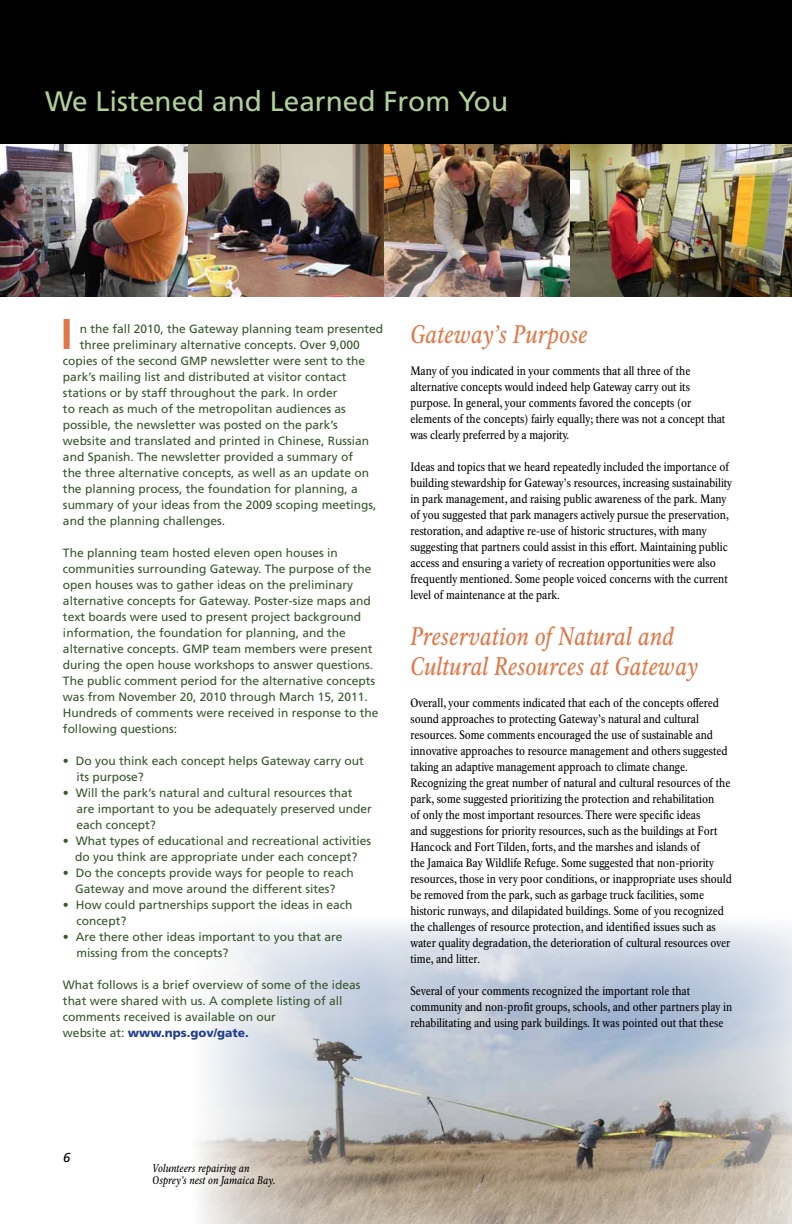
<style>
.page{position:relative;width:792px;height:1224px;background:#fff}
.page>*{position:absolute;margin:0;border:0;box-sizing:border-box;transform-origin:0 0}
.t1{font:700 43px "Frutiger LT Std";color:#e27648}
.t2{font:28px "Frutiger LT Std";color:#b0d099}
.t3{font:italic 25px/30px "NPS Rawlinson OT Cond";color:#e27648}
.t4{font:italic 13px "Frutiger LT Std";color:#000}
.t5{font:12px/16px "NPS Rawlinson OT Cond";color:#000}
.t6{font:12px/16px "Frutiger LT Std";color:#36562b}
.t7{font:italic 11px/12.6px "NPS Rawlinson OT Cond";color:#000}
.s1{font-weight:900;color:#25408f}
</style>
<div class="page">
<img style="left:0;top:144px;width:189px;height:153px">
<img style="left:189px;top:144px;width:195px;height:153px">
<img style="left:384px;top:144px;width:186px;height:153px">
<img style="left:570px;top:144px;width:222px;height:153px">
<div style="left:0;top:0;width:792px;height:144px;background:#000"></div>
<img style="left:199px;top:922px;width:593px;height:302px">
<h2 class="t2" style="left:45px;top:85px;width:465px">We Listened and Learned From You</h2>
<h1 class="t1" style="left:61px;top:309px;width:13px">I</h1>
<p class="t6" style="left:80px;top:321px;width:305px">n the fall 2010, the Gateway planning team presented</p>
<p class="t6" style="left:80px;top:337px;width:282px">three preliminary alternative concepts. Over 9,000</p>
<p class="t6" style="left:63px;top:353px;width:304px">copies of the second GMP newsletter were sent to the</p>
<p class="t6" style="left:63px;top:369px;width:285px">park’s mailing list and distributed at visitor contact</p>
<p class="t6" style="left:63px;top:385px;width:276px">stations or by staff throughout the park. In order</p>
<p class="t6" style="left:63px;top:401px;width:284px">to reach as much of the metropolitan audiences as</p>
<p class="t6" style="left:63px;top:417px;width:276px">possible, the newsletter was posted on the park’s</p>
<p class="t6" style="left:63px;top:433px;width:308px">website and translated and printed in Chinese, Russian</p>
<p class="t6" style="left:63px;top:449px;width:292px">and Spanish. The newsletter provided a summary of</p>
<p class="t6" style="left:63px;top:465px;width:308px">the three alternative concepts, as well as an update on</p>
<p class="t6" style="left:63px;top:481px;width:296px">the planning process, the foundation for planning, a</p>
<p class="t6" style="left:63px;top:497px;width:315px">summary of your ideas from the 2009 scoping meetings,</p>
<p class="t6" style="left:63px;top:513px;width:164px">and the planning challenges.</p>
<p class="t6" style="left:63px;top:545px;width:317px">The planning team hosted eleven open houses in communities surrounding Gateway. The purpose of the open houses was to gather ideas on the preliminary alternative concepts for Gateway. Poster‐size maps and text boards were used to present project background information, the foundation for planning, and the alternative concepts. GMP team members were present during the open house workshops to answer questions.<br>The public comment period for the alternative concepts was from November 20, 2010 through March 15, 2011.<br>Hundreds of comments were received in response to the following questions:</p>
<p class="t6" style="left:76px;top:753px;width:289px;text-indent:-13px">• Do you think each concept helps Gateway carry out its purpose?</p>
<p class="t6" style="left:76px;top:785px;width:297px;text-indent:-13px">• Will the park’s natural and cultural resources that are important to you be adequately preserved under each concept?</p>
<p class="t6" style="left:63px;top:833px;width:310px;text-align:center">• What types of educational and recreational activities do you think are appropriate under each concept?</p>
<p class="t6" style="left:63px;top:865px;width:292px;text-align:center">• Do the concepts provide ways for people to reach<br>Gateway and move around the different sites?</p>
<p class="t6" style="left:76px;top:897px;width:278px;text-indent:-13px">• How could partnerships support the ideas in each concept?</p>
<p class="t6" style="left:76px;top:929px;width:268px;text-indent:-13px">• Are there other ideas important to you that are missing from the concepts?</p>
<p class="t6" style="left:63px;top:977px;width:299px">What follows is a brief overview of some of the ideas that were shared with us. A complete listing of all comments received is available on our<br>website at: <span class="s1">www.nps.gov/gate.</span></p>
<h3 class="t3" style="left:410px;top:319px;width:179px">Gateway’s Purpose</h3>
<p class="t5" style="left:410px;top:363px;width:317px">Many of you indicated in your comments that all three of the alternative concepts would indeed help Gateway carry out its purpose. In general, your comments favored the concepts (or elements of the concepts) fairly equally; there was not a concept that was clearly preferred by a majority.</p>
<p class="t5" style="left:410px;top:459px;width:323px">Ideas and topics that we heard repeatedly included the importance of building stewardship for Gateway’s resources, increasing sustainability in park management, and raising public awareness of the park. Many of you suggested that park managers actively pursue the preservation, restoration, and adaptive re-use of historic structures, with many suggesting that partners could assist in this effort. Maintaining public access and ensuring a variety of recreation opportunities were also frequently mentioned. Some people voiced concerns with the current level of maintenance at the park.</p>
<h3 class="t3" style="left:410px;top:621px;width:289px">Preservation of Natural and<br>Cultural Resources at Gateway</h3>
<p class="t5" style="left:410px;top:695px;width:323px">Overall, your comments indicated that each of the concepts offered sound approaches to protecting Gateway’s natural and cultural resources. Some comments encouraged the use of sustainable and innovative approaches to resource management and others suggested taking an adaptive management approach to climate change.<br>Recognizing the great number of natural and cultural resources of the park, some suggested prioritizing the protection and rehabilitation<br>of only the most important resources. There were specific ideas<br>and suggestions for priority resources, such as the buildings at Fort Hancock and Fort Tilden, forts, and the marshes and islands of<br>the Jamaica Bay Wildlife Refuge. Some suggested that non-priority resources, those in very poor conditions, or inappropriate uses should be removed from the park, such as garbage truck facilities, some historic runways, and dilapidated buildings. Some of you recognized the challenges of resource protection, and identified issues such as water quality degradation, the deterioration of cultural resources over time, and litter.</p>
<p class="t5" style="left:410px;top:983px;width:323px">Several of your comments recognized the important role that community and non-profit groups, schools, and other partners play in rehabilitating and using park buildings. It was pointed out that these</p>
<p class="t4" style="left:63px;top:1150px;width:9px">6</p>
<p class="t7" style="left:153px;top:1162px;width:124px">Volunteers repairing an<br>Osprey’s nest on Jamaica Bay.</p>
</div>
